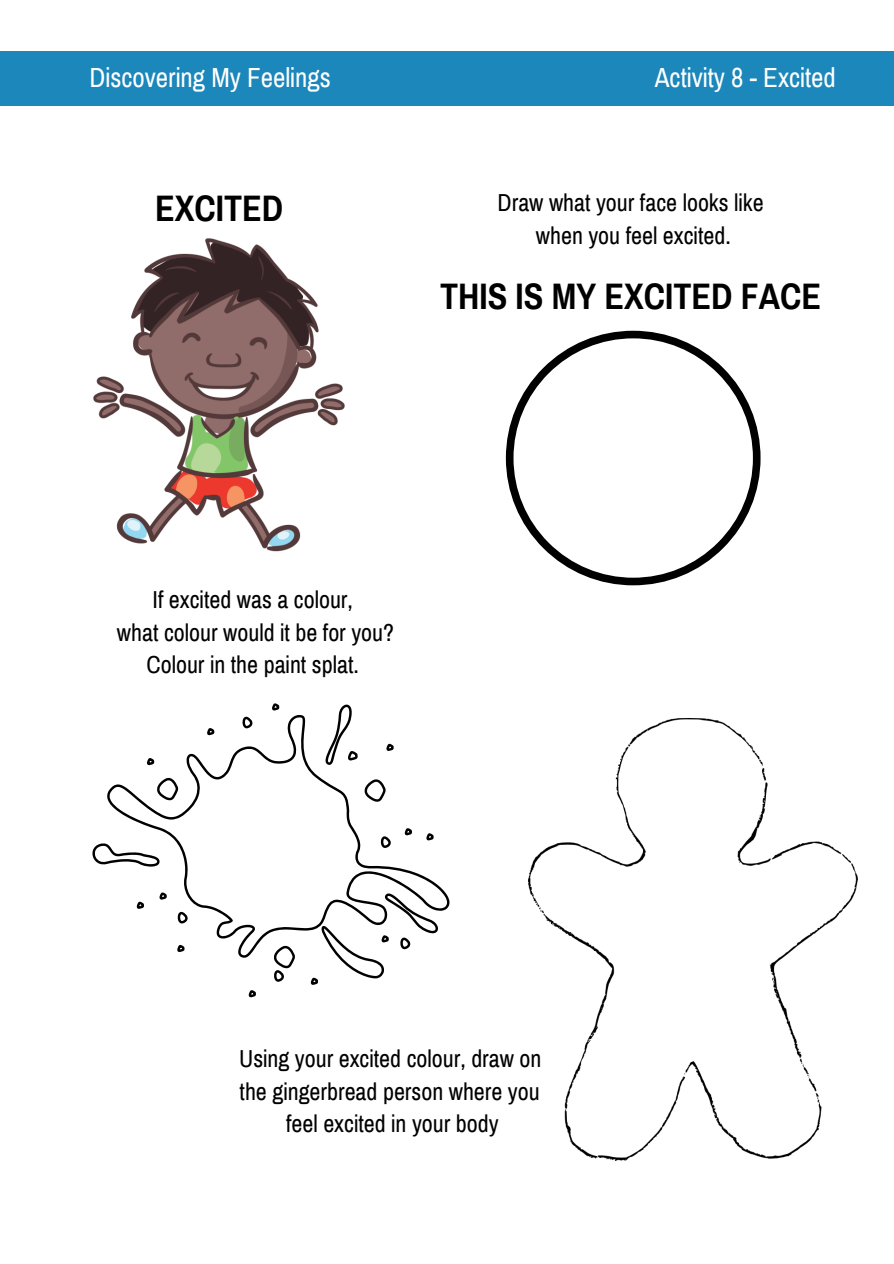
<style>
.page{position:relative;width:894px;height:1264px;background:#fff}
.page>*{position:absolute;margin:0;border:0;box-sizing:border-box;transform-origin:0 0}
.t1{font:700 36px "Archivo Narrow";color:#000}
.t2{font:27px "Archivo Narrow";color:#fff}
.t3{font:24px/32.7px "Archivo Narrow";color:#000;text-align:center}
</style>
<div class="page">
<div style="left:0;top:51px;width:893px;height:55px;background:#1c87bb"></div>
<svg style="left:505px;top:331px;width:255px;height:254px"></svg>
<svg style="left:107px;top:703px;width:343px;height:295px"></svg>
<svg style="left:92px;top:833px;width:76px;height:77px"></svg>
<img style="left:528px;top:718px;width:329px;height:442px">
<img style="left:93px;top:238px;width:252px;height:314px">
<p class="t2" style="left:89px;top:63px;width:243px">Discovering My Feelings</p>
<h1 class="t1" style="left:155px;top:189px;width:130px">EXCITED</h1>
<p class="t2" style="left:654px;top:63px;width:183px">Activity 8 - Excited</p>
<p class="t3" style="left:497px;top:186px;width:267px">Draw what your face looks like when you feel excited.</p>
<h1 class="t1" style="left:440px;top:277px;width:382px">THIS IS MY EXCITED FACE</h1>
<p class="t3" style="left:117px;top:583px;width:278px">If excited was a colour,<br>what colour would it be for you?<br>Colour in the paint splat.</p>
<p class="t3" style="left:239px;top:1042px;width:304px">Using your excited colour, draw on the gingerbread person where you feel excited in your body</p>
</div>
